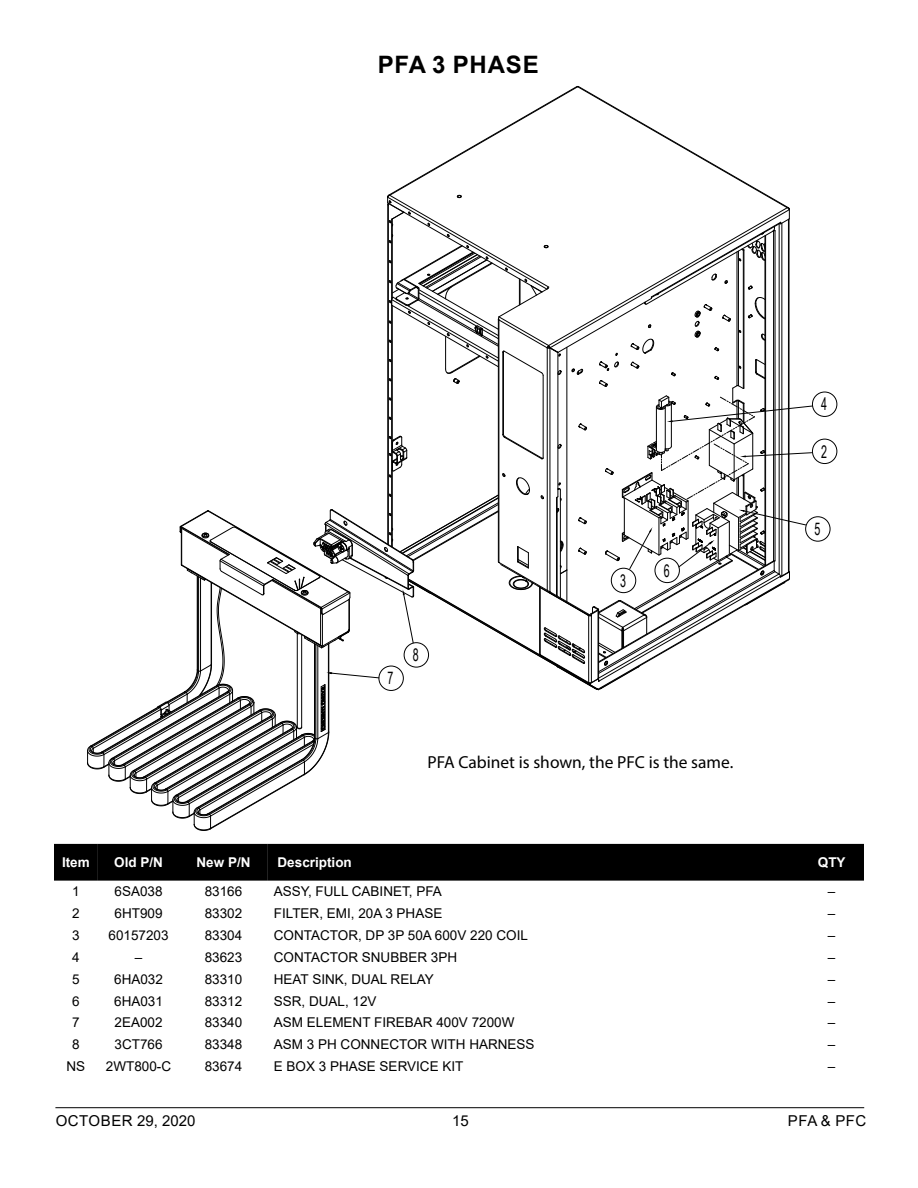
<style>
.page{position:relative;width:918px;height:1188px;background:#fff}
.page>*{position:absolute;margin:0;border:0;box-sizing:border-box;transform-origin:0 0}
.t1{font:700 24px "Arial";letter-spacing:.035em;color:#000}
.t2{font:17.4px "Myriad Pro";color:#000}
.t3{font:17.4px "Arial Narrow";color:#000;scale:.75 1}
.t4{font:15px "Arial";letter-spacing:.035em;color:#000}
.t5{font:13.5px "Arial";color:#000}
.t6{font:700 13.5px "Arial";color:#fff}
</style>
<div class="page">
<hr style="left:55px;top:1107px;width:809px;height:1px;background:#000">
<div style="left:54px;top:844px;width:810px;height:37px;background:#000"></div>
<svg style="left:87px;top:86px;width:726px;height:745px"></svg>
<div style="left:404px;top:642px;width:25px;height:26px;border:1px solid #000;border-radius:50%"></div>
<div style="left:611px;top:568px;width:25px;height:25px;border:1px solid #000;border-radius:50%"></div>
<div style="left:655px;top:558px;width:25px;height:25px;border:1px solid #000;border-radius:50%"></div>
<div style="left:812px;top:392px;width:25px;height:25px;border:1px solid #000;border-radius:50%"></div>
<div style="left:812px;top:439px;width:25px;height:25px;border:1px solid #000;border-radius:50%"></div>
<div style="left:805px;top:516px;width:26px;height:26px;border:1px solid #000;border-radius:50%"></div>
<h1 class="t1" style="left:378px;top:47px;width:163px">PFA 3 PHASE</h1>
<p class="t3" style="left:388px;top:666px;width:9px">7</p>
<p class="t3" style="left:413px;top:642px;width:9px">8</p>
<p class="t3" style="left:620px;top:568px;width:9px">3</p>
<p class="t3" style="left:664px;top:558px;width:9px">6</p>
<p class="t2" style="left:428px;top:752px;width:307px">PFA Cabinet is shown, the PFC is the same.</p>
<p class="t3" style="left:821px;top:392px;width:9px">4</p>
<p class="t3" style="left:821px;top:439px;width:9px">2</p>
<p class="t3" style="left:814px;top:516px;width:9px">5</p>
<p class="t6" style="left:62px;top:853px;width:29px">Item</p>
<p class="t6" style="left:114px;top:853px;width:50px">Old P/N</p>
<p class="t6" style="left:197px;top:853px;width:56px">New P/N</p>
<p class="t6" style="left:278px;top:853px;width:76px">Description</p>
<p class="t6" style="left:818px;top:853px;width:29px">QTY</p>
<p class="t5" style="left:72px;top:882px;width:9px">1</p>
<p class="t5" style="left:115px;top:882px;width:50px">6SA038</p>
<p class="t5" style="left:205px;top:882px;width:39px">83166</p>
<p class="t5" style="left:274px;top:882px;width:170px">ASSY, FULL CABINET, PFA</p>
<p class="t5" style="left:828px;top:882px;width:9px">–</p>
<p class="t5" style="left:72px;top:904px;width:9px">2</p>
<p class="t5" style="left:115px;top:904px;width:50px">6HT909</p>
<p class="t5" style="left:205px;top:904px;width:39px">83302</p>
<p class="t5" style="left:274px;top:904px;width:170px">FILTER, EMI, 20A 3 PHASE</p>
<p class="t5" style="left:828px;top:904px;width:9px">–</p>
<p class="t5" style="left:72px;top:926px;width:9px">3</p>
<p class="t5" style="left:109px;top:926px;width:62px">60157203</p>
<p class="t5" style="left:205px;top:926px;width:39px">83304</p>
<p class="t5" style="left:274px;top:926px;width:256px">CONTACTOR, DP 3P 50A 600V 220 COIL</p>
<p class="t5" style="left:828px;top:926px;width:9px">–</p>
<p class="t5" style="left:72px;top:948px;width:9px">4</p>
<p class="t5" style="left:135px;top:948px;width:9px">–</p>
<p class="t5" style="left:205px;top:948px;width:39px">83623</p>
<p class="t5" style="left:274px;top:948px;width:185px">CONTACTOR SNUBBER 3PH</p>
<p class="t5" style="left:828px;top:948px;width:9px">–</p>
<p class="t5" style="left:72px;top:970px;width:9px">5</p>
<p class="t5" style="left:114px;top:970px;width:50px">6HA032</p>
<p class="t5" style="left:205px;top:970px;width:39px">83310</p>
<p class="t5" style="left:274px;top:970px;width:162px">HEAT SINK, DUAL RELAY</p>
<p class="t5" style="left:828px;top:970px;width:9px">–</p>
<p class="t5" style="left:72px;top:992px;width:9px">6</p>
<p class="t5" style="left:114px;top:992px;width:50px">6HA031</p>
<p class="t5" style="left:205px;top:992px;width:39px">83312</p>
<p class="t5" style="left:274px;top:992px;width:104px">SSR, DUAL, 12V</p>
<p class="t5" style="left:828px;top:992px;width:9px">–</p>
<p class="t5" style="left:72px;top:1013px;width:9px">7</p>
<p class="t5" style="left:115px;top:1013px;width:50px">2EA002</p>
<p class="t5" style="left:205px;top:1013px;width:39px">83340</p>
<p class="t5" style="left:274px;top:1013px;width:242px">ASM ELEMENT FIREBAR 400V 7200W</p>
<p class="t5" style="left:828px;top:1013px;width:9px">–</p>
<p class="t5" style="left:72px;top:1035px;width:9px">8</p>
<p class="t5" style="left:115px;top:1035px;width:50px">3CT766</p>
<p class="t5" style="left:205px;top:1035px;width:39px">83348</p>
<p class="t5" style="left:274px;top:1035px;width:262px">ASM 3 PH CONNECTOR WITH HARNESS</p>
<p class="t5" style="left:828px;top:1035px;width:9px">–</p>
<p class="t5" style="left:67px;top:1057px;width:20px">NS</p>
<p class="t5" style="left:106px;top:1057px;width:67px">2WT800-C</p>
<p class="t5" style="left:205px;top:1057px;width:39px">83674</p>
<p class="t5" style="left:274px;top:1057px;width:191px">E BOX 3 PHASE SERVICE KIT</p>
<p class="t5" style="left:828px;top:1057px;width:9px">–</p>
<p class="t4" style="left:56px;top:1110px;width:141px">OCTOBER 29, 2020</p>
<p class="t4" style="left:452px;top:1110px;width:18px">15</p>
<p class="t4" style="left:788px;top:1110px;width:80px">PFA &amp; PFC</p>
</div>
